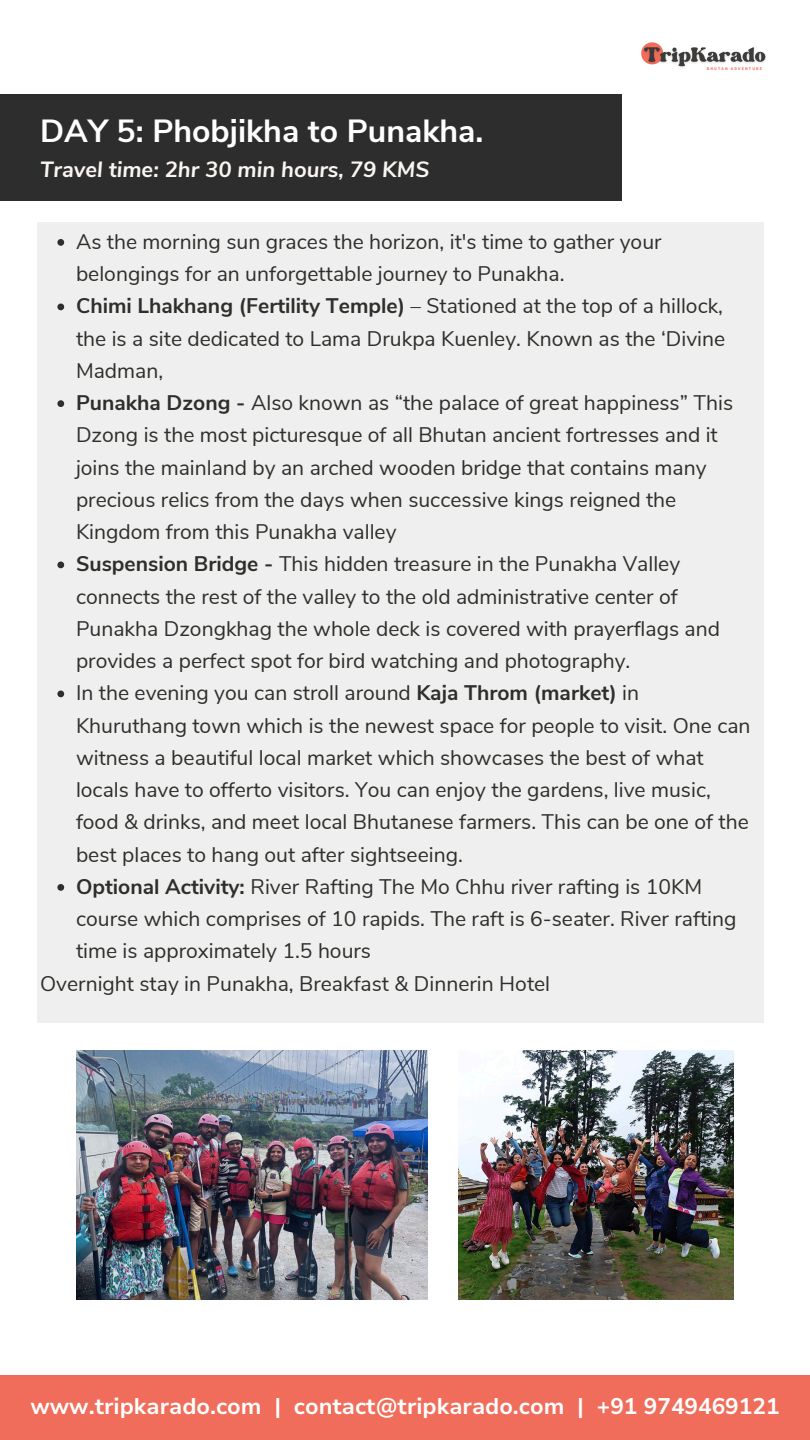
<style>
.page{position:relative;width:810px;height:1440px;background:#fff}
.page>*{position:absolute;margin:0;border:0;box-sizing:border-box;transform-origin:0 0}
.t1{font:700 32px "Nunito Sans";color:#fff}
.t2{font:700 22.6px "Nunito Sans 10 pt";color:#fff}
.t3{font:italic 700 22px "Nunito Sans";color:#f9f5f0}
.t4{font:21.1px/32.2px "Nunito Sans";color:#2f2e2a}
.t5{font:700 4.1px "Source Sans Pro";letter-spacing:.28em;color:#f16d5b}
.s1{font-weight:700}
</style>
<div class="page">
<div style="left:37px;top:222px;width:727px;height:801px;background:#efefef"></div>
<svg style="left:57px;top:239px;width:7px;height:7px"></svg>
<svg style="left:57px;top:304px;width:7px;height:6px"></svg>
<svg style="left:57px;top:400px;width:7px;height:7px"></svg>
<svg style="left:57px;top:562px;width:7px;height:6px"></svg>
<svg style="left:57px;top:691px;width:7px;height:6px"></svg>
<svg style="left:57px;top:884px;width:7px;height:7px"></svg>
<div style="left:0;top:94px;width:621px;height:107px;background:#2d2d2d"></div>
<img style="left:641px;top:42px;width:125px;height:26px">
<div style="left:0;top:1376px;width:810px;height:64px;background:#f16d5b"></div>
<img style="left:459px;top:1050px;width:275px;height:249px">
<img style="left:76px;top:1050px;width:351px;height:249px">
<p class="t1" style="left:40px;top:110px;width:445px">DAY 5: Phobjikha to Punakha.</p>
<p class="t3" style="left:40px;top:155px;width:391px">Travel time: 2hr 30 min hours, 79 KMS</p>
<p class="t5" style="left:707px;top:66px;width:57px">BHUTAN ADVENTURE</p>
<p class="t4" style="left:76px;top:226px;width:587px">As the morning sun graces the horizon, it's time to gather your belongings for an unforgettable journey to Punakha.</p>
<p class="t4" style="left:76px;top:290px;width:651px;text-align:justify"><span class="s1">Chimi Lhakhang (Fertility Temple)</span> – Stationed at the top of a hillock, the is a site dedicated to Lama Drukpa Kuenley. Known as the ‘Divine Madman,</p>
<h1 class="t4" style="left:76px;top:387px;width:659px"><span class="s1">Punakha Dzong -</span> Also known as “the palace of great happiness” This Dzong is the most picturesque of all Bhutan ancient fortresses and it joins the mainland by an arched wooden bridge that contains many precious relics from the days when successive kings reigned the Kingdom from this Punakha valley</h1>
<h3 class="t4" style="left:76px;top:548px;width:646px"><span class="s1">Suspension Bridge -</span> This hidden treasure in the Punakha Valley connects the rest of the valley to the old administrative center of Punakha Dzongkhag the whole deck is covered with prayerflags and provides a perfect spot for bird watching and photography.</h3>
<p class="t4" style="left:76px;top:677px;width:676px">In the evening you can stroll around <span class="s1">Kaja Throm (market)</span> in Khuruthang town which is the newest space for people to visit. One can witness a beautiful local market which showcases the best of what locals have to offerto visitors. You can enjoy the gardens, live music, food &amp; drinks, and meet local Bhutanese farmers. This can be one of the best places to hang out after sightseeing.</p>
<p class="t4" style="left:76px;top:871px;width:662px"><span class="s1">Optional Activity:</span> River Rafting The Mo Chhu river rafting is 10KM course which comprises of 10 rapids. The raft is 6-seater. River rafting time is approximately 1.5 hours</p>
<p class="t4" style="left:40px;top:967px;width:512px">Overnight stay in Punakha, Breakfast &amp; Dinnerin Hotel</p>
<h4 class="t2" style="left:30px;top:1391px;width:751px">www.tripkarado.com | contact@tripkarado.com | +91 9749469121</h4>
</div>
